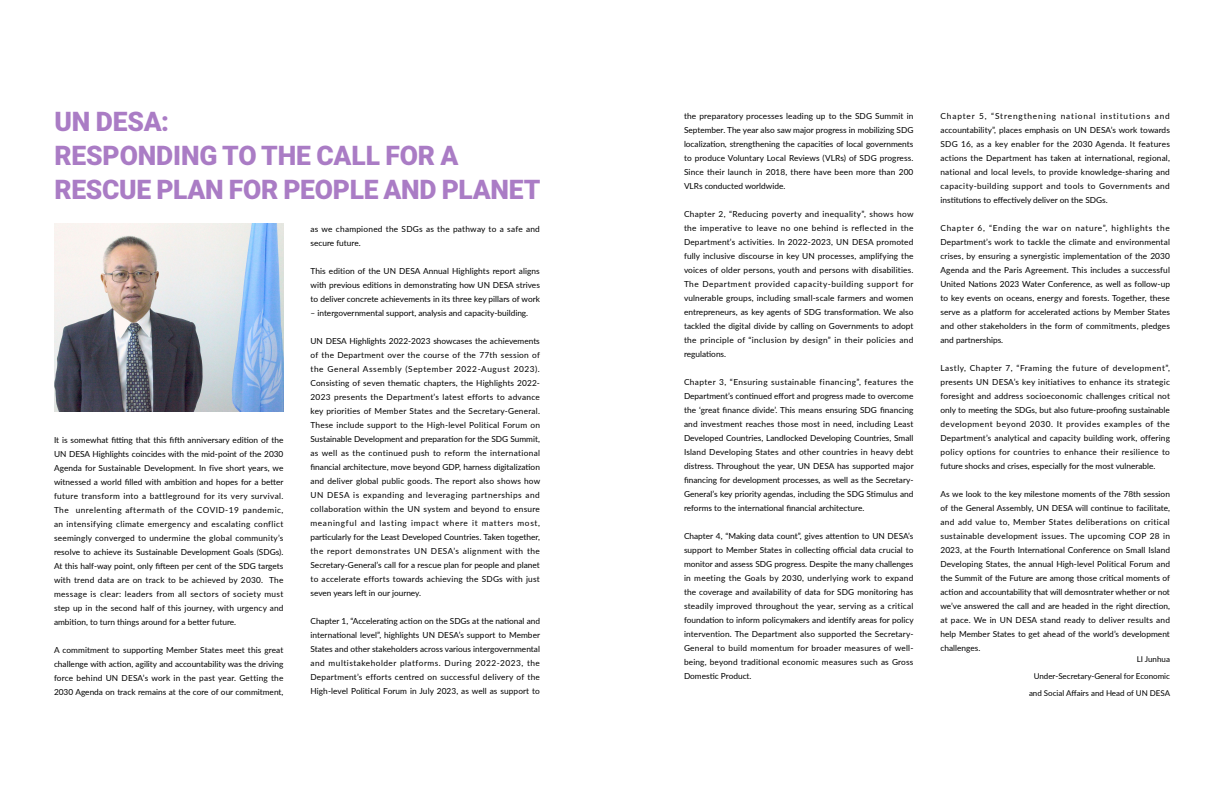
<style>
.page{position:relative;width:1224px;height:792px;background:#fff}
.page>*{position:absolute;margin:0;border:0;box-sizing:border-box;transform-origin:0 0}
.t1{font:900 27px/34px "Roboto";letter-spacing:-.005em;color:#aa7cc5}
.Main_body{font:8.3px/14px "Lato";color:#000;text-align:justify}
.Main_body-2{font:8.3px/14px "Lato";letter-spacing:.03em;color:#000}
.t2{font:8px/17px "Lato";color:#000;text-align:center}
</style>
<div class="page">
<img style="left:54px;top:224px;width:230px;height:187px">
<p class="t1" style="left:54px;top:104px;width:116px">UN DESA:</p>
<p class="t1" style="left:54px;top:138px;width:487px">RESPONDING TO THE CALL FOR A<br>RESCUE PLAN FOR PEOPLE AND PLANET</p>
<p class="Main_body" style="left:54px;top:433px;width:231px">It is somewhat fitting that this fifth anniversary edition of the UN DESA Highlights coincides with the mid-point of the 2030<br>Agenda for Sustainable Development. In five short years, we witnessed a world filled with ambition and hopes for a better future transform into a battleground for its very survival.<br>The unrelenting aftermath of the COVID-19 pandemic, an intensifying climate emergency and escalating conflict seemingly converged to undermine the global community’s resolve to achieve its Sustainable Development Goals (SDGs).<br>At this half-way point, only fifteen per cent of the SDG targets with trend data are on track to be achieved by 2030. The message is clear: leaders from all sectors of society must step up in the second half of this journey, with urgency and ambition, to turn things around for a better future.</p>
<p class="Main_body" style="left:54px;top:643px;width:231px">A commitment to supporting Member States meet this great challenge with action, agility and accountability was the driving force behind UN DESA’s work in the past year. Getting the 2030 Agenda on track remains at the core of our commitment,</p>
<p class="Main_body-2" style="left:310px;top:222px;width:231px">as we championed the SDGs as the pathway to a safe and secure future.</p>
<p class="Main_body" style="left:310px;top:264px;width:231px">This edition of the UN DESA Annual Highlights report aligns with previous editions in demonstrating how UN DESA strives to deliver concrete achievements in its three key pillars of work</p>
<p class="Main_body" style="left:310px;top:306px;width:219px">– intergovernmental support, analysis and capacity-building.</p>
<p class="Main_body" style="left:310px;top:334px;width:231px">UN DESA Highlights 2022-2023 showcases the achievements of the Department over the course of the 77th session of the General Assembly (September 2022-August 2023).<br>Consisting of seven thematic chapters, the Highlights 2022- 2023 presents the Department’s latest efforts to advance key priorities of Member States and the Secretary-General.<br>These include support to the High-level Political Forum on Sustainable Development and preparation for the SDG Summit, as well as the continued push to reform the international financial architecture, move beyond GDP, harness digitalization and deliver global public goods. The report also shows how UN DESA is expanding and leveraging partnerships and collaboration within the UN system and beyond to ensure meaningful and lasting impact where it matters most, particularly for the Least Developed Countries. Taken together, the report demonstrates UN DESA’s alignment with the Secretary-General’s call for a rescue plan for people and planet to accelerate efforts towards achieving the SDGs with just seven years left in our journey.</p>
<p class="Main_body" style="left:310px;top:614px;width:231px">Chapter 1, “Accelerating action on the SDGs at the national and international level”, highlights UN DESA’s support to Member States and other stakeholders across various intergovernmental and multistakeholder platforms. During 2022-2023, the Department’s efforts centred on successful delivery of the High-level Political Forum in July 2023, as well as support to</p>
<p class="Main_body" style="left:684px;top:109px;width:231px">the preparatory processes leading up to the SDG Summit in September. The year also saw major progress in mobilizing SDG localization, strengthening the capacities of local governments to produce Voluntary Local Reviews (VLRs) of SDG progress.<br>Since their launch in 2018, there have been more than 200<br>VLRs conducted worldwide.</p>
<p class="Main_body" style="left:684px;top:207px;width:231px">Chapter 2, “Reducing poverty and inequality”, shows how the imperative to leave no one behind is reflected in the Department’s activities. In 2022-2023, UN DESA promoted fully inclusive discourse in key UN processes, amplifying the voices of older persons, youth and persons with disabilities.<br>The Department provided capacity-building support for vulnerable groups, including small-scale farmers and women entrepreneurs, as key agents of SDG transformation. We also tackled the digital divide by calling on Governments to adopt the principle of “inclusion by design” in their policies and regulations.</p>
<p class="Main_body" style="left:684px;top:375px;width:231px">Chapter 3, “Ensuring sustainable financing”, features the Department’s continued effort and progress made to overcome the ‘great finance divide’. This means ensuring SDG financing and investment reaches those most in need, including Least Developed Countries, Landlocked Developing Countries, Small Island Developing States and other countries in heavy debt distress. Throughout the year, UN DESA has supported major financing for development processes, as well as the Secretary-General’s key priority agendas, including the SDG Stimulus and reforms to the international financial architecture.</p>
<p class="Main_body" style="left:684px;top:529px;width:231px">Chapter 4, “Making data count”, gives attention to UN DESA’s support to Member States in collecting official data crucial to monitor and assess SDG progress. Despite the many challenges in meeting the Goals by 2030, underlying work to expand the coverage and availability of data for SDG monitoring has steadily improved throughout the year, serving as a critical foundation to inform policymakers and identify areas for policy intervention. The Department also supported the Secretary-General to build momentum for broader measures of well&shy;being, beyond traditional economic measures such as Gross Domestic Product.</p>
<p class="Main_body" style="left:940px;top:109px;width:231px">Chapter 5, “Strengthening national institutions and accountability”, places emphasis on UN DESA’s work towards SDG 16, as a key enabler for the 2030 Agenda. It features actions the Department has taken at international, regional, national and local levels, to provide knowledge-sharing and capacity-building support and tools to Governments and institutions to effectively deliver on the SDGs.</p>
<p class="Main_body" style="left:940px;top:221px;width:231px">Chapter 6, “Ending the war on nature”, highlights the Department’s work to tackle the climate and environmental crises, by ensuring a synergistic implementation of the 2030<br>Agenda and the Paris Agreement. This includes a successful United Nations 2023 Water Conference, as well as follow-up to key events on oceans, energy and forests. Together, these serve as a platform for accelerated actions by Member States and other stakeholders in the form of commitments, pledges and partnerships.</p>
<p class="Main_body" style="left:940px;top:361px;width:231px">Lastly, Chapter 7, “Framing the future of development”, presents UN DESA’s key initiatives to enhance its strategic foresight and address socioeconomic challenges critical not only to meeting the SDGs, but also future-proofing sustainable development beyond 2030. It provides examples of the Department’s analytical and capacity building work, offering policy options for countries to enhance their resilience to future shocks and crises, especially for the most vulnerable.</p>
<p class="Main_body" style="left:940px;top:487px;width:231px">As we look to the key milestone moments of the 78th session of the General Assembly, UN DESA will continue to facilitate, and add value to, Member States deliberations on critical sustainable development issues. The upcoming COP 28 in 2023, at the Fourth International Conference on Small Island Developing States, the annual High-level Political Forum and the Summit of the Future are among those critical moments of action and accountability that will demosntrater whether or not we’ve answered the call and are headed in the right direction, at pace. We in UN DESA stand ready to deliver results and help Member States to get ahead of the world’s development challenges.</p>
<p class="t2" style="left:1137px;top:651px;width:35px">LI Junhua</p>
<p class="t2" style="left:1029px;top:668px;width:143px">Under-Secretary-General for Economic and Social Affairs and Head of UN DESA</p>
</div>
